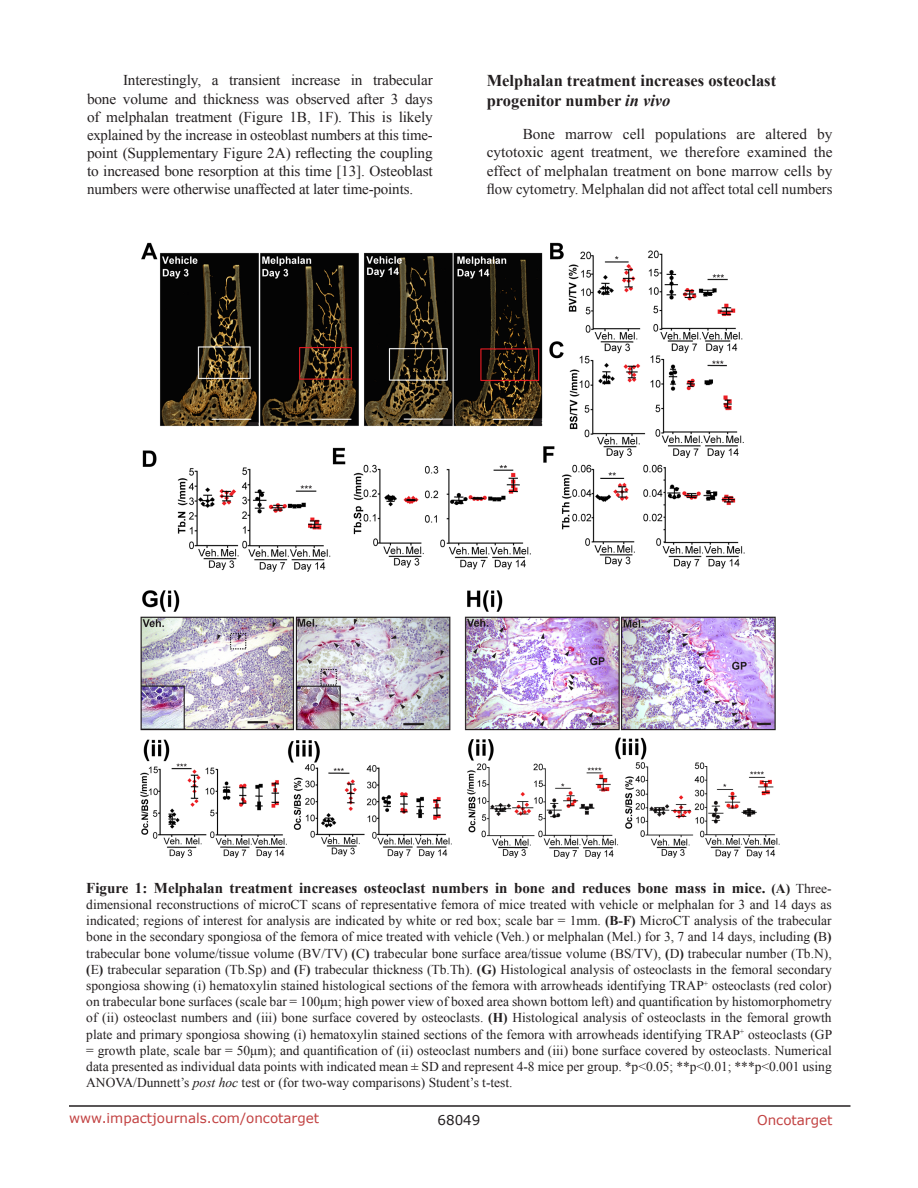
<style>
.page{position:relative;width:918px;height:1188px;background:#fff}
.page>*{position:absolute;margin:0;border:0;box-sizing:border-box;transform-origin:0 0}
.SubHeading{font:700 16.5px/20.2px "Times New Roman";color:#231f20}
.BodyText{font:15px/18.1px "Times New Roman";letter-spacing:-.01em;color:#231f20;text-align:justify}
.figuretext{font:700 15px "Times New Roman";color:#231f20}
.figuretext-2{font:13.5px/16.2px "Times New Roman";color:#231f20;text-align:justify}
.t1{font:13.5px "Verdana";color:#c24141}
.t2{font:13.5px "Verdana";color:#231f20}
.s1{font-style:italic}
.s2{font-size:13.5px}
.s3{font-weight:400;font-size:13.5px}
.s4{font-weight:700}
</style>
<div class="page">
<hr style="left:69px;top:1105px;width:781px;height:2px;background:#231f20">
<img style="left:140px;top:242px;width:640px;height:617px">
<p class="BodyText" style="left:87px;top:71px;width:347px;text-indent:36px">Interestingly, a transient increase in trabecular bone volume and thickness was observed after 3 days of melphalan treatment (Figure 1B, 1F). This is likely explained by the increase in osteoblast numbers at this time&shy;point (Supplementary Figure 2A) reflecting the coupling to increased bone resorption at this time [13]. Osteoblast numbers were otherwise unaffected at later time-points.</p>
<p class="SubHeading" style="left:487px;top:70px;width:291px">Melphalan treatment increases osteoclast progenitor number <span class="s1">in vivo</span></p>
<p class="BodyText" style="left:487px;top:124px;width:347px;text-indent:36px">Bone marrow cell populations are altered by cytotoxic agent treatment, we therefore examined the effect of melphalan treatment on bone marrow cells by flow cytometry. Melphalan did not affect total cell numbers</p>
<p class="figuretext" style="left:86px;top:877px;width:747px">Figure 1: Melphalan treatment increases osteoclast numbers in bone and reduces bone mass in mice. <span class="s2">(A)</span> <span class="s3">Three-</span></p>
<p class="figuretext-2" style="left:86px;top:896px;width:747px">dimensional reconstructions of microCT scans of representative femora of mice treated with vehicle or melphalan for 3 and 14 days as indicated; regions of interest for analysis are indicated by white or red box; scale bar = 1mm. <span class="s4">(B-F)</span> MicroCT analysis of the trabecular bone in the secondary spongiosa of the femora of mice treated with vehicle (Veh.) or melphalan (Mel.) for 3, 7 and 14 days, including <span class="s4">(</span>B<span class="s4">) </span>trabecular bone volume/tissue volume (BV/TV) <span class="s4">(</span>C<span class="s4">)</span> trabecular bone surface area/tissue volume (BS/TV), <span class="s4">(</span>D<span class="s4">)</span> trabecular number (Tb.N), <span class="s4">(</span>E<span class="s4">)</span> trabecular separation (Tb.Sp) and <span class="s4">(</span>F<span class="s4">)</span> trabecular thickness (Tb.Th). <span class="s4">(G)</span> Histological analysis of osteoclasts in the femoral secondary spongiosa showing (i) hematoxylin stained histological sections of the femora with arrowheads identifying TRAP<sup>+</sup> osteoclasts (red color) on trabecular bone surfaces (scale bar = 100μm; high power view of boxed area shown bottom left) and quantification by histomorphometry of (ii) osteoclast numbers and (iii) bone surface covered by osteoclasts. <span class="s4">(H)</span> Histological analysis of osteoclasts in the femoral growth plate and primary spongiosa showing (i) hematoxylin stained sections of the femora with arrowheads identifying TRAP<sup>+</sup> osteoclasts (GP = growth plate, scale bar = 50μm); and quantification of (ii) osteoclast numbers and (iii) bone surface covered by osteoclasts. Numerical data presented as individual data points with indicated mean ± SD and represent 4-8 mice per group. *p&lt;0.05; **p&lt;0.01; ***p&lt;0.001 using ANOVA/Dunnett’s <span class="s1">post hoc</span> test or (for two-way comparisons) Student’s t-test.</p>
<p class="t1" style="left:69px;top:1109px;width:252px">www.impactjournals.com/oncotarget</p>
<p class="t2" style="left:438px;top:1111px;width:44px">68049</p>
<p class="t1" style="left:757px;top:1111px;width:77px">Oncotarget</p>
</div>
